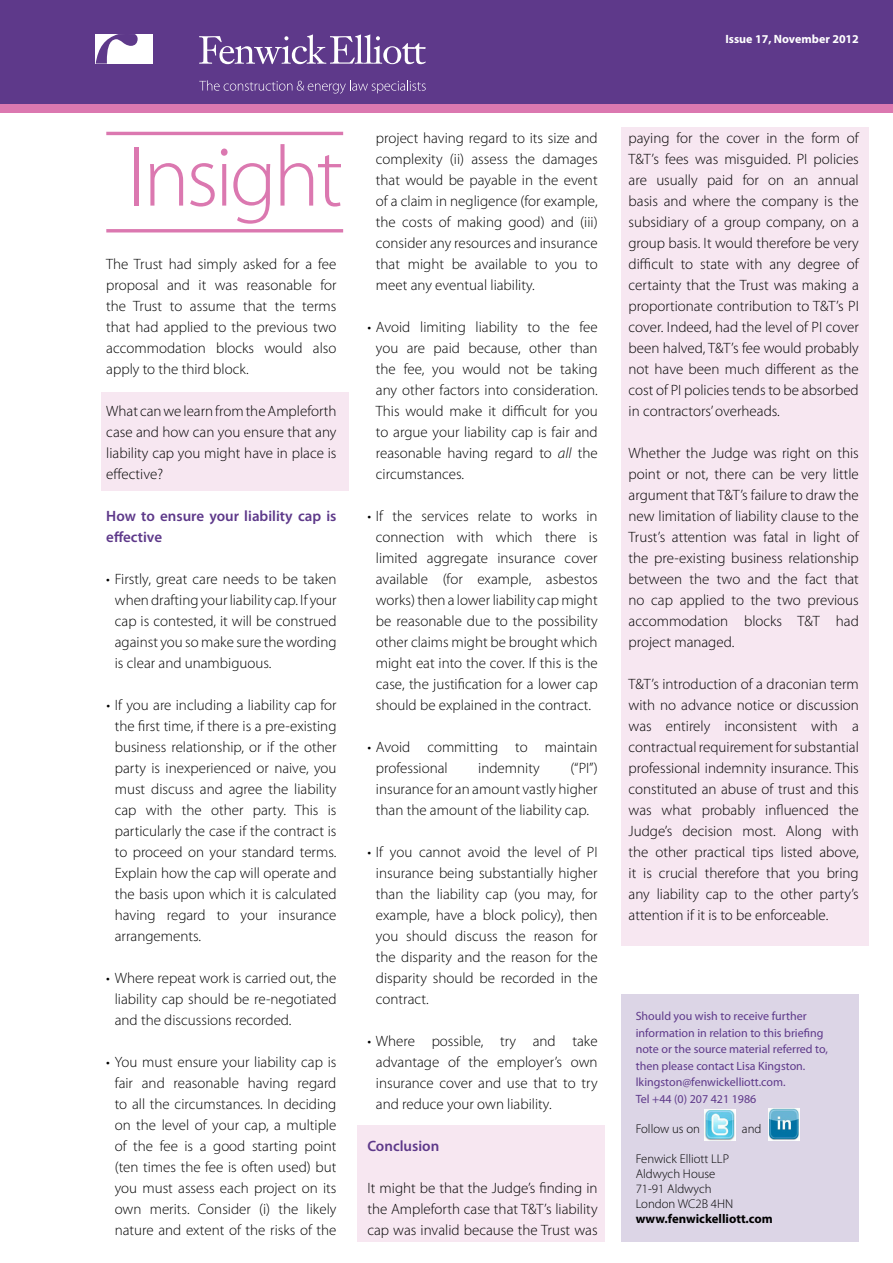
<style>
.page{position:relative;width:893px;height:1263px;background:#fff}
.page>*{position:absolute;margin:0;border:0;box-sizing:border-box;transform-origin:0 0}
.t1{font:300 86.55px "Myriad Pro";letter-spacing:-.04em;color:#db78b0}
.t2{font:300 15px/21px "Myriad Pro";color:#000;text-align:justify}
.t3{font:600 15px/21px "Myriad Pro";color:#5e398a}
.t4{font:300 12.75px/15px "Myriad Pro";color:#000}
.t5{font:700 12.75px "Myriad Pro";color:#000}
.t6{font:12px/16.5px "Myriad Pro";color:#5e398a}
.t7{font:700 12px "Myriad Pro";color:#fff}
.s1{font-style:italic}
</style>
<div class="page">
<div style="left:622px;top:128px;width:247px;height:818px;background:#f7e7f1"></div>
<div style="left:622px;top:994px;width:237px;height:248px;background:#dcd5e6"></div>
<img style="left:704px;top:1110px;width:32px;height:30px">
<img style="left:769px;top:1109px;width:31px;height:31px">
<div style="left:358px;top:1125px;width:247px;height:117px;background:#f7e7f1"></div>
<div style="left:101px;top:392px;width:247px;height:99px;background:#f7e7f1"></div>
<div style="left:0;top:0;width:893px;height:107px;background:#5e398a"></div>
<svg style="left:199px;top:34px;width:227px;height:30px"></svg>
<div style="left:96px;top:34px;width:57px;height:30px;background:#fff"></div>
<svg style="left:96px;top:34px;width:42px;height:30px"></svg>
<svg style="left:199px;top:80px;width:227px;height:14px"></svg>
<div style="left:0;top:105px;width:893px;height:8px;background:#db78b0"></div>
<hr style="left:106px;top:132px;width:237px;height:3px;background:#db78b0">
<hr style="left:106px;top:229px;width:237px;height:3px;background:#db78b0">
<p class="t7" style="left:725px;top:31px;width:135px">Issue 17, November 2012</p>
<h1 class="t1" style="left:127px;top:125px;width:217px">Insight</h1>
<p class="t2" style="left:106px;top:253px;width:232px">The Trust had simply asked for a fee proposal and it was reasonable for the Trust to assume that the terms that had applied to the previous two accommodation blocks would also apply to the third block.</p>
<p class="t2" style="left:106px;top:400px;width:232px">What can we learn from the Ampleforth case and how can you ensure that any liability cap you might have in place is effective?</p>
<p class="t3" style="left:106px;top:505px;width:232px">How to ensure your liability cap is effective</p>
<p class="t2" style="left:115px;top:568px;width:223px;text-indent:-9px">• Firstly, great care needs to be taken when drafting your liability cap. If your cap is contested, it will be construed against you so make sure the wording is clear and unambiguous.</p>
<p class="t2" style="left:115px;top:694px;width:223px;text-indent:-8px">• If you are including a liability cap for the first time, if there is a pre-existing business relationship, or if the other party is inexperienced or naive, you must discuss and agree the liability cap with the other party. This is particularly the case if the contract is to proceed on your standard terms.<br>Explain how the cap will operate and the basis upon which it is calculated having regard to your insurance arrangements.</p>
<p class="t2" style="left:115px;top:967px;width:223px;text-indent:-8px">• Where repeat work is carried out, the liability cap should be re-negotiated and the discussions recorded.</p>
<p class="t2" style="left:106px;top:1051px;width:232px;text-align:center">• You must ensure your liability cap is fair and reasonable having regard to all the circumstances. In deciding on the level of your cap, a multiple of the fee is a good starting point (ten times the fee is often used) but you must assess each project on its own merits. Consider (i) the likely nature and extent of the risks of the</p>
<p class="t2" style="left:376px;top:127px;width:223px">project having regard to its size and complexity (ii) assess the damages that would be payable in the event of a claim in negligence (for example, the costs of making good) and (iii) consider any resources and insurance that might be available to you to meet any eventual liability.</p>
<p class="t2" style="left:376px;top:316px;width:223px;text-indent:-8px">• Avoid limiting liability to the fee you are paid because, other than the fee, you would not be taking any other factors into consideration.<br>This would make it difficult for you to argue your liability cap is fair and reasonable having regard to <span class="s1">all</span> the circumstances.</p>
<p class="t2" style="left:367px;top:505px;width:232px;text-align:center">• If the services relate to works in connection with which there is limited aggregate insurance cover available (for example, asbestos works) then a lower liability cap might be reasonable due to the possibility other claims might be brought which might eat into the cover. If this is the case, the justification for a lower cap should be explained in the contract.</p>
<p class="t2" style="left:376px;top:736px;width:223px;text-indent:-9px">• Avoid committing to maintain professional</p>
<p class="t2" style="left:478px;top:757px;width:63px">indemnity</p>
<p class="t2" style="left:376px;top:757px;width:223px;text-indent:194px">(“PI”) insurance for an amount vastly higher than the amount of the liability cap.</p>
<p class="t2" style="left:376px;top:841px;width:223px;text-indent:-9px">• If you cannot avoid the level of PI insurance being substantially higher than the liability cap (you may, for example, have a block policy), then you should discuss the reason for the disparity and the reason for the disparity should be recorded in the contract.</p>
<p class="t2" style="left:376px;top:1030px;width:223px;text-indent:-8px">• Where possible, try and take advantage of the employer’s own insurance cover and use that to try and reduce your own liability.</p>
<p class="t3" style="left:367px;top:1135px;width:73px">Conclusion</p>
<p class="t2" style="left:367px;top:1177px;width:232px">It might be that the Judge’s finding in the Ampleforth case that T&amp;T’s liability cap was invalid because the Trust was</p>
<p class="t2" style="left:629px;top:127px;width:232px">paying for the cover in the form of T&amp;T’s fees was misguided. PI policies are usually paid for on an annual basis and where the company is the subsidiary of a group company, on a group basis. It would therefore be very difficult to state with any degree of certainty that the Trust was making a proportionate contribution to T&amp;T’s PI cover. Indeed, had the level of PI cover been halved, T&amp;T’s fee would probably not have been much different as the cost of PI policies tends to be absorbed in contractors’ overheads.</p>
<p class="t2" style="left:629px;top:442px;width:232px">Whether the Judge was right on this point or not, there can be very little argument that T&amp;T’s failure to draw the new limitation of liability clause to the Trust’s attention was fatal in light of the pre-existing business relationship between the two and the fact that no cap applied to the two previous accommodation blocks T&amp;T had project managed.</p>
<p class="t2" style="left:629px;top:673px;width:232px">T&amp;T’s introduction of a draconian term with no advance notice or discussion was entirely inconsistent with a contractual requirement for substantial professional indemnity insurance. This constituted an abuse of trust and this was what probably influenced the Judge’s decision most. Along with the other practical tips listed above, it is crucial therefore that you bring any liability cap to the other party’s attention if it is to be enforceable.</p>
<p class="t6" style="left:636px;top:1007px;width:194px">Should you wish to receive further information in relation to this briefing note or the source material referred to, then please contact Lisa Kingston. lkingston@fenwickelliott.com.<br>Tel +44 (0) 207 421 1986</p>
<p class="t4" style="left:636px;top:1121px;width:66px">Follow us on</p>
<p class="t4" style="left:742px;top:1121px;width:21px">and</p>
<p class="t4" style="left:636px;top:1151px;width:99px">Fenwick Elliott LLP<br>Aldwych House<br>71-91 Aldwych<br>London WC2B 4HN</p>
<p class="t5" style="left:636px;top:1210px;width:139px">www.fenwickelliott.com</p>
</div>
